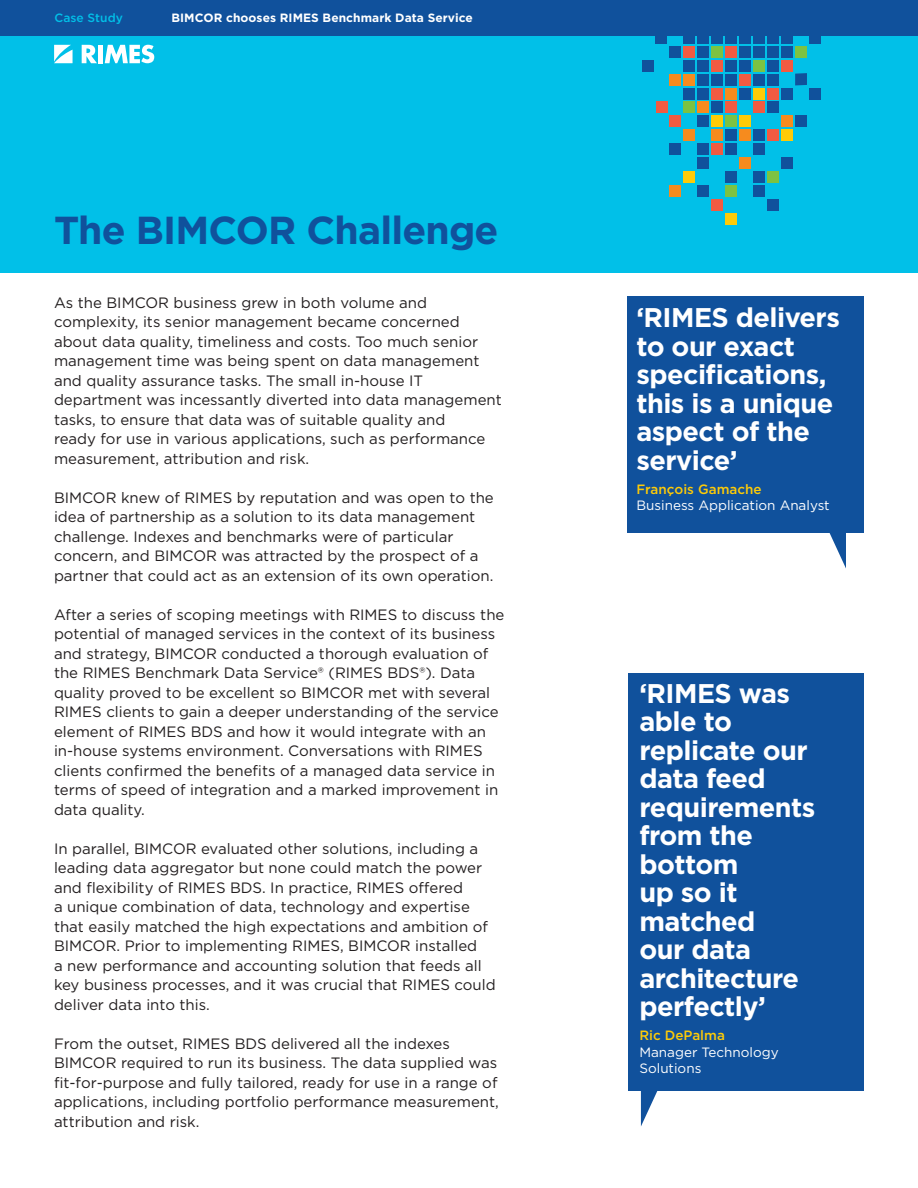
<style>
.page{position:relative;width:918px;height:1188px;background:#fff}
.page>*{position:absolute;margin:0;border:0;box-sizing:border-box;transform-origin:0 0}
.t1{font:700 39px "Gotham";letter-spacing:-.02em;color:#10519c}
.t2{font:700 27px/28.5px "Gotham";letter-spacing:-.02em;color:#fff}
.t3{font:15px/19.5px "Gotham";color:#231f20}
.t4{font:13.5px/16.5px "Gotham";color:#fff}
.t5{font:500 13.5px "Gotham";color:#fecb07}
.t6{font:700 12px "Gotham";letter-spacing:.005em;color:#fff}
.t7{font:500 12px "Gotham";letter-spacing:.005em;color:#01c0e8}
</style>
<div class="page">
<div style="left:0;top:0;width:918px;height:272px;background:#01c0e8"></div>
<div style="left:0;top:0;width:918px;height:35px;background:#10519c"></div>
<svg style="left:54px;top:45px;width:19px;height:18px"></svg>
<svg style="left:82px;top:45px;width:15px;height:18px"></svg>
<div style="left:98px;top:45px;width:5px;height:18px;background:#fff"></div>
<svg style="left:105px;top:45px;width:49px;height:18px"></svg>
<div style="left:627px;top:296px;width:237px;height:237px;background:#10519c"></div>
<svg style="left:829px;top:533px;width:17px;height:35px"></svg>
<div style="left:629px;top:673px;width:235px;height:417px;background:#10519c"></div>
<svg style="left:641px;top:1090px;width:18px;height:36px"></svg>
<div style="left:809px;top:88px;width:12px;height:11px;background:#10519c"></div>
<div style="left:809px;top:32px;width:12px;height:12px;background:#10519c"></div>
<div style="left:767px;top:60px;width:12px;height:12px;background:#10519c"></div>
<div style="left:767px;top:102px;width:12px;height:11px;background:#10519c"></div>
<div style="left:767px;top:129px;width:12px;height:12px;background:#f15b41"></div>
<div style="left:767px;top:46px;width:12px;height:12px;background:#10519c"></div>
<div style="left:767px;top:171px;width:12px;height:12px;background:#7dc242"></div>
<div style="left:767px;top:88px;width:12px;height:11px;background:#f15b41"></div>
<div style="left:767px;top:199px;width:12px;height:12px;background:#10519c"></div>
<div style="left:767px;top:32px;width:12px;height:12px;background:#10519c"></div>
<div style="left:767px;top:74px;width:12px;height:11px;background:#10519c"></div>
<div style="left:725px;top:143px;width:12px;height:12px;background:#10519c"></div>
<div style="left:725px;top:60px;width:12px;height:12px;background:#10519c"></div>
<div style="left:725px;top:185px;width:12px;height:12px;background:#7dc242"></div>
<div style="left:725px;top:102px;width:12px;height:11px;background:#f15b41"></div>
<div style="left:725px;top:213px;width:12px;height:12px;background:#fecb07"></div>
<div style="left:725px;top:129px;width:12px;height:12px;background:#10519c"></div>
<div style="left:725px;top:46px;width:12px;height:12px;background:#f15b41"></div>
<div style="left:725px;top:171px;width:12px;height:12px;background:#10519c"></div>
<div style="left:725px;top:88px;width:12px;height:11px;background:#f68b1e"></div>
<div style="left:725px;top:116px;width:12px;height:11px;background:#7dc242"></div>
<div style="left:725px;top:32px;width:12px;height:12px;background:#10519c"></div>
<div style="left:725px;top:74px;width:12px;height:11px;background:#10519c"></div>
<div style="left:683px;top:60px;width:12px;height:12px;background:#10519c"></div>
<div style="left:683px;top:102px;width:12px;height:11px;background:#7dc242"></div>
<div style="left:683px;top:129px;width:12px;height:12px;background:#f68b1e"></div>
<div style="left:683px;top:46px;width:12px;height:12px;background:#f15b41"></div>
<div style="left:683px;top:171px;width:12px;height:12px;background:#fecb07"></div>
<div style="left:683px;top:88px;width:12px;height:11px;background:#10519c"></div>
<div style="left:683px;top:32px;width:12px;height:12px;background:#10519c"></div>
<div style="left:683px;top:74px;width:12px;height:11px;background:#f68b1e"></div>
<div style="left:795px;top:46px;width:12px;height:12px;background:#7dc242"></div>
<div style="left:795px;top:116px;width:12px;height:11px;background:#10519c"></div>
<svg style="left:795px;top:73px;width:12px;height:12px"></svg>
<div style="left:753px;top:143px;width:12px;height:12px;background:#10519c"></div>
<div style="left:753px;top:60px;width:12px;height:12px;background:#7dc242"></div>
<div style="left:753px;top:185px;width:12px;height:12px;background:#10519c"></div>
<div style="left:753px;top:102px;width:12px;height:11px;background:#f15b41"></div>
<div style="left:753px;top:129px;width:12px;height:12px;background:#10519c"></div>
<div style="left:753px;top:46px;width:12px;height:12px;background:#10519c"></div>
<div style="left:753px;top:171px;width:12px;height:12px;background:#10519c"></div>
<div style="left:753px;top:88px;width:12px;height:11px;background:#fecb07"></div>
<div style="left:753px;top:32px;width:12px;height:12px;background:#10519c"></div>
<div style="left:753px;top:74px;width:12px;height:11px;background:#10519c"></div>
<div style="left:642px;top:60px;width:12px;height:12px;background:#10519c"></div>
<div style="left:656px;top:102px;width:12px;height:11px;background:#f15b41"></div>
<div style="left:711px;top:143px;width:12px;height:12px;background:#f15b41"></div>
<div style="left:711px;top:60px;width:12px;height:12px;background:#f15b41"></div>
<div style="left:711px;top:102px;width:12px;height:11px;background:#10519c"></div>
<div style="left:711px;top:129px;width:12px;height:12px;background:#f68b1e"></div>
<div style="left:711px;top:46px;width:12px;height:12px;background:#7dc242"></div>
<div style="left:711px;top:88px;width:12px;height:11px;background:#f15b41"></div>
<div style="left:711px;top:199px;width:12px;height:12px;background:#f15b41"></div>
<div style="left:711px;top:116px;width:12px;height:11px;background:#fecb07"></div>
<div style="left:711px;top:32px;width:12px;height:12px;background:#10519c"></div>
<div style="left:711px;top:74px;width:12px;height:11px;background:#10519c"></div>
<div style="left:669px;top:143px;width:12px;height:12px;background:#10519c"></div>
<div style="left:669px;top:185px;width:12px;height:12px;background:#f68b1e"></div>
<div style="left:669px;top:46px;width:12px;height:12px;background:#10519c"></div>
<div style="left:669px;top:116px;width:12px;height:11px;background:#f15b41"></div>
<div style="left:669px;top:74px;width:12px;height:11px;background:#f68b1e"></div>
<div style="left:781px;top:60px;width:12px;height:12px;background:#f15b41"></div>
<div style="left:781px;top:129px;width:12px;height:12px;background:#fecb07"></div>
<div style="left:781px;top:46px;width:12px;height:12px;background:#10519c"></div>
<div style="left:781px;top:88px;width:12px;height:11px;background:#10519c"></div>
<div style="left:781px;top:116px;width:12px;height:11px;background:#f68b1e"></div>
<div style="left:781px;top:32px;width:12px;height:12px;background:#10519c"></div>
<div style="left:781px;top:157px;width:12px;height:12px;background:#10519c"></div>
<div style="left:739px;top:60px;width:12px;height:12px;background:#10519c"></div>
<div style="left:739px;top:129px;width:12px;height:12px;background:#f68b1e"></div>
<div style="left:739px;top:46px;width:12px;height:12px;background:#10519c"></div>
<div style="left:739px;top:88px;width:12px;height:11px;background:#10519c"></div>
<div style="left:739px;top:32px;width:12px;height:12px;background:#10519c"></div>
<div style="left:739px;top:157px;width:12px;height:12px;background:#f68b1e"></div>
<div style="left:739px;top:116px;width:12px;height:11px;background:#fecb07"></div>
<div style="left:739px;top:74px;width:12px;height:11px;background:#f15b41"></div>
<div style="left:697px;top:143px;width:12px;height:12px;background:#10519c"></div>
<div style="left:697px;top:60px;width:12px;height:12px;background:#10519c"></div>
<div style="left:697px;top:185px;width:12px;height:12px;background:#10519c"></div>
<div style="left:697px;top:102px;width:12px;height:11px;background:#f68b1e"></div>
<div style="left:697px;top:46px;width:12px;height:12px;background:#10519c"></div>
<div style="left:697px;top:88px;width:12px;height:11px;background:#10519c"></div>
<div style="left:697px;top:116px;width:12px;height:11px;background:#10519c"></div>
<div style="left:697px;top:32px;width:12px;height:12px;background:#10519c"></div>
<div style="left:697px;top:157px;width:12px;height:12px;background:#10519c"></div>
<div style="left:697px;top:74px;width:12px;height:11px;background:#10519c"></div>
<div style="left:656px;top:32px;width:11px;height:12px;background:#10519c"></div>
<p class="t7" style="left:54px;top:11px;width:70px">Case Study</p>
<p class="t6" style="left:171px;top:13px;width:303px">BIMCOR chooses RIMES Benchmark Data Service</p>
<h1 class="t1" style="left:54px;top:213px;width:446px">The BIMCOR Challenge</h1>
<p class="t3" style="left:54px;top:293px;width:449px">As the BIMCOR business grew in both volume and complexity, its senior management became concerned about data quality, timeliness and costs. Too much senior management time was being spent on data management and quality assurance tasks. The small in-house IT department was incessantly diverted into data management tasks, to ensure that data was of suitable quality and<br>ready for use in various applications, such as performance measurement, attribution and risk.</p>
<p class="t3" style="left:54px;top:488px;width:441px">BIMCOR knew of RIMES by reputation and was open to the idea of partnership as a solution to its data management challenge. Indexes and benchmarks were of particular concern, and BIMCOR was attracted by the prospect of a partner that could act as an extension of its own operation.</p>
<p class="t3" style="left:54px;top:605px;width:452px">After a series of scoping meetings with RIMES to discuss the potential of managed services in the context of its business and strategy, BIMCOR conducted a thorough evaluation of the RIMES Benchmark Data Service® (RIMES BDS®). Data quality proved to be excellent so BIMCOR met with several RIMES clients to gain a deeper understanding of the service element of RIMES BDS and how it would integrate with an in-house systems environment. Conversations with RIMES clients confirmed the benefits of a managed data service in terms of speed of integration and a marked improvement in data quality.</p>
<p class="t3" style="left:54px;top:839px;width:443px">In parallel, BIMCOR evaluated other solutions, including a leading data aggregator but none could match the power and flexibility of RIMES BDS. In practice, RIMES offered<br>a unique combination of data, technology and expertise that easily matched the high expectations and ambition of BIMCOR. Prior to implementing RIMES, BIMCOR installed<br>a new performance and accounting solution that feeds all key business processes, and it was crucial that RIMES could deliver data into this.</p>
<p class="t3" style="left:54px;top:1034px;width:446px">From the outset, RIMES BDS delivered all the indexes BIMCOR required to run its business. The data supplied was fit-for-purpose and fully tailored, ready for use in a range of applications, including portfolio performance measurement, attribution and risk.</p>
<h2 class="t2" style="left:636px;top:305px;width:205px">‘RIMES delivers to our exact specifications, this is a unique aspect of the service’</h2>
<p class="t5" style="left:636px;top:481px;width:127px">François Gamache</p>
<p class="t4" style="left:636px;top:498px;width:195px">Business Application Analyst</p>
<h2 class="t2" style="left:639px;top:680px;width:177px">‘RIMES was able to replicate our data feed requirements from the bottom<br>up so it matched<br>our data architecture perfectly’</h2>
<p class="t5" style="left:639px;top:1028px;width:87px">Ric DePalma</p>
<p class="t4" style="left:639px;top:1044px;width:141px">Manager Technology<br>Solutions</p>
</div>
